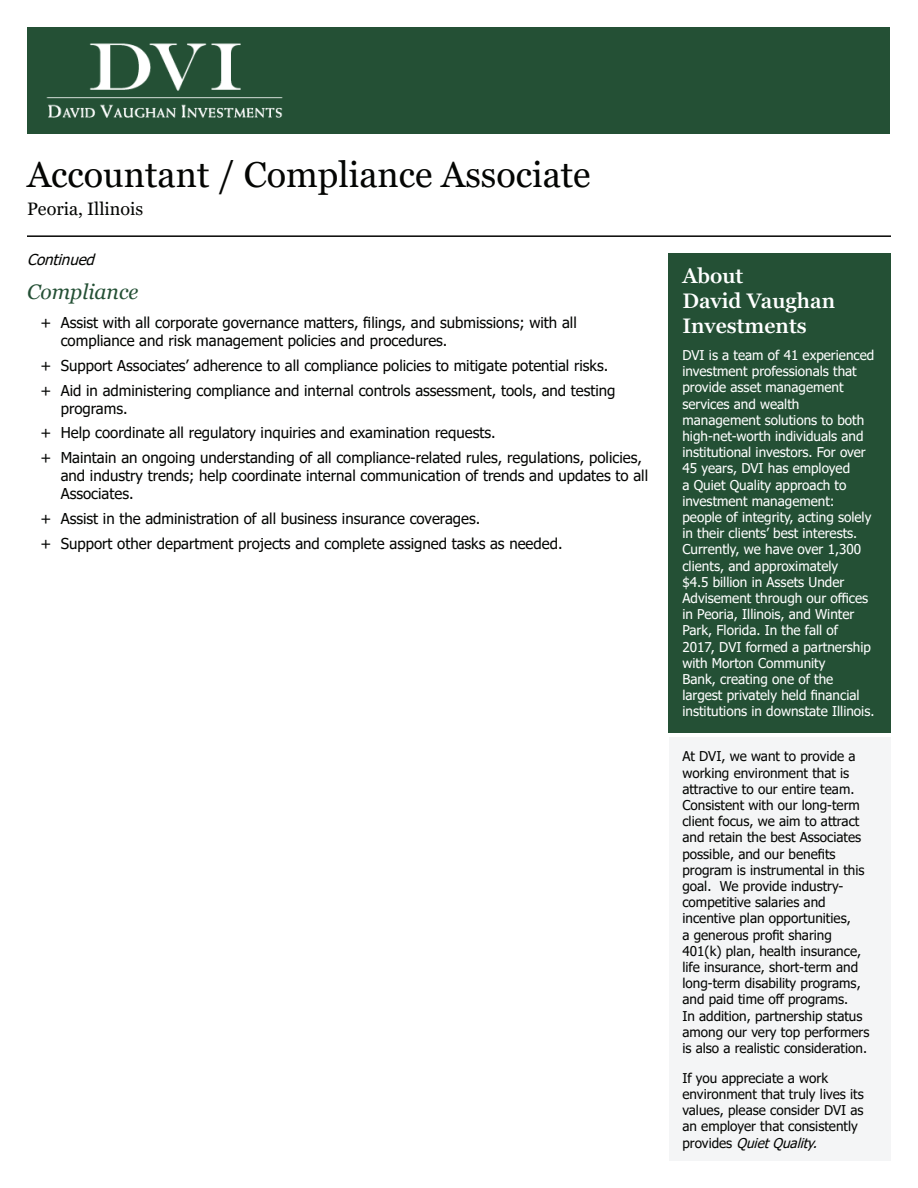
<style>
.page{position:relative;width:918px;height:1188px;background:#fff}
.page>*{position:absolute;margin:0;border:0;box-sizing:border-box;transform-origin:0 0}
.t1{font:36px "Georgia Pro";color:#040503}
.t2{font:600 21px/25.2px "Georgia Pro";color:#fff}
.t3{font:italic 21px "Georgia";color:#245035}
.t4{font:18px "Georgia Pro";color:#040503}
.t5{font:15px/24.8px "Tahoma";color:#040503}
.t6{font:italic 15px "Tahoma";color:#040503}
.t7{font:13.5px/16.2px "Tahoma";color:#040503}
.t8{font:13.5px/16.2px "Tahoma";color:#fff}
.s1{font-style:italic}
</style>
<div class="page">
<div style="left:28px;top:28px;width:862px;height:106px;background:#245035"></div>
<img style="left:46px;top:43px;width:237px;height:75px">
<div style="left:669px;top:253px;width:222px;height:480px;background:#245035"></div>
<div style="left:669px;top:738px;width:221px;height:423px;background:#f4f5f6"></div>
<hr style="left:27px;top:235px;width:864px;height:2px;background:#040503">
<h1 class="t1" style="left:27px;top:154px;width:565px">Accountant / Compliance Associate</h1>
<p class="t4" style="left:27px;top:199px;width:118px">Peoria, Illinois</p>
<p class="t6" style="left:27px;top:249px;width:74px">Continued</p>
<h2 class="t3" style="left:27px;top:279px;width:113px">Compliance</h2>
<p class="t5" style="left:61px;top:315px;width:518px;line-height:18px;text-indent:-20px">+ Assist with all corporate governance matters, filings, and submissions; with all compliance and risk management policies and procedures.</p>
<p class="t5" style="left:40px;top:354px;width:577px">+ Support Associates’ adherence to all compliance policies to mitigate potential risks. + Aid in administering compliance and internal controls assessment, tools, and testing</p>
<p class="t5" style="left:40px;top:397px;width:603px;text-indent:20px">programs.<br>+ Help coordinate all regulatory inquiries and examination requests.<br>+ Maintain an ongoing understanding of all compliance-related rules, regulations, policies,</p>
<p class="t5" style="left:61px;top:468px;width:589px;line-height:18px">and industry trends; help coordinate internal communication of trends and updates to all<br>Associates.</p>
<p class="t5" style="left:40px;top:507px;width:524px">+ Assist in the administration of all business insurance coverages.<br>+ Support other department projects and complete assigned tasks as needed.</p>
<h2 class="t2" style="left:682px;top:264px;width:154px">About<br>David Vaughan<br>Investments</h2>
<p class="t8" style="left:682px;top:348px;width:194px">DVI is a team of 41 experienced investment professionals that provide asset management services and wealth management solutions to both high-net-worth individuals and institutional investors. For over<br>45 years, DVI has employed<br>a Quiet Quality approach to investment management: people of integrity, acting solely in their clients’ best interests.<br>Currently, we have over 1,300 clients, and approximately<br>$4.5 billion in Assets Under<br>Advisement through our offices in Peoria, Illinois, and Winter<br>Park, Florida. In the fall of<br>2017, DVI formed a partnership with Morton Community<br>Bank, creating one of the largest privately held financial institutions in downstate Illinois.</p>
<p class="t7" style="left:682px;top:749px;width:189px">At DVI, we want to provide a working environment that is attractive to our entire team.<br>Consistent with our long-term client focus, we aim to attract and retain the best Associates possible, and our benefits program is instrumental in this goal. We provide industry&shy;competitive salaries and incentive plan opportunities,<br>a generous profit sharing<br>401(k) plan, health insurance, life insurance, short-term and long-term disability programs, and paid time off programs.<br>In addition, partnership status among our very top performers is also a realistic consideration.</p>
<p class="t7" style="left:682px;top:1070px;width:183px">If you appreciate a work environment that truly lives its values, please consider DVI as an employer that consistently p r o v i d e s <span class="s1">QuietQuality.</span></p>
</div>
